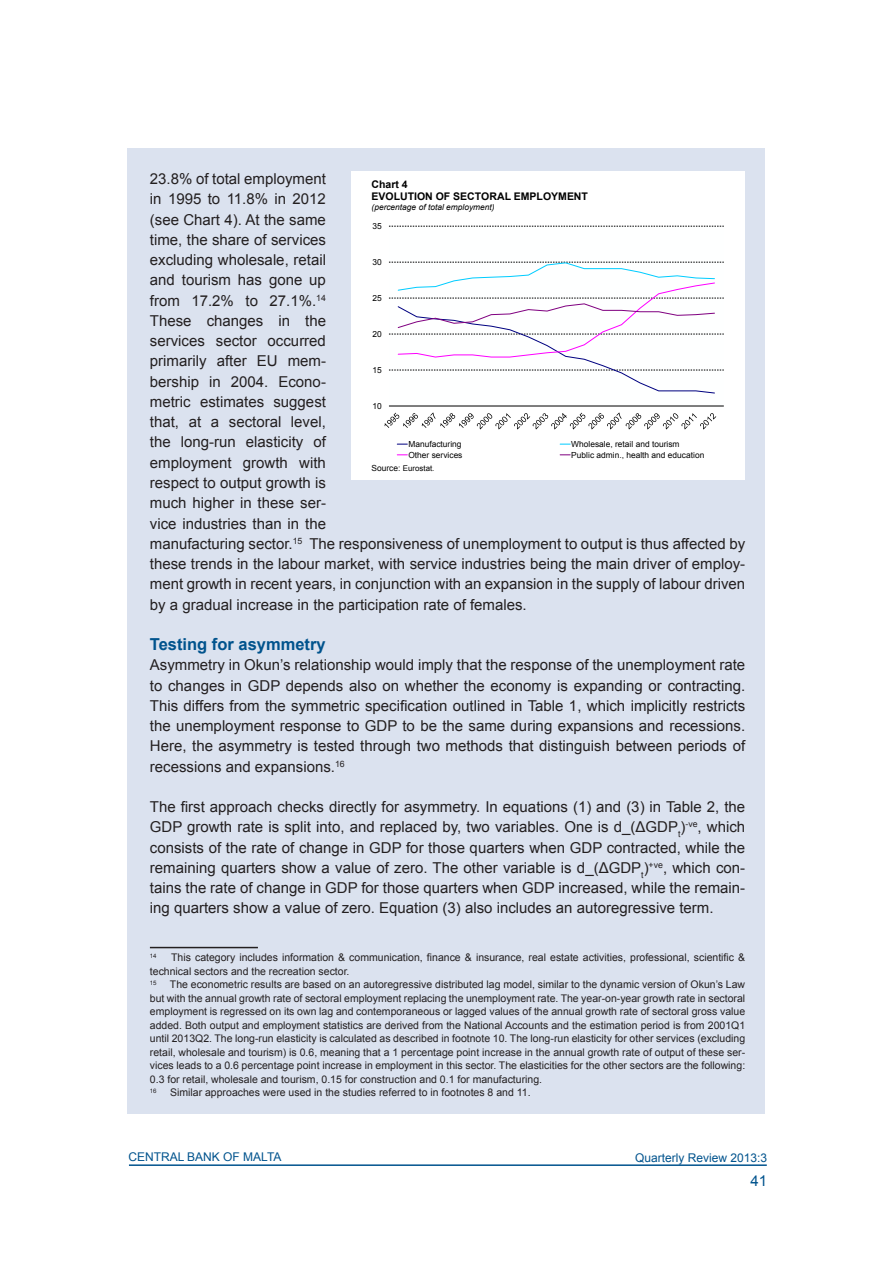
<style>
.page{position:relative;width:893px;height:1263px;background:#fff}
.page>*{position:absolute;margin:0;border:0;box-sizing:border-box;transform-origin:0 0}
.QR_Subhead_Level_1{font:700 16.5px "Arial";color:#00538d}
.QR_Normal_Text{font:15px/20.2px "Arial";color:#231f20;text-align:justify}
.t1{font:15px "Arial";color:#00538d}
.t2{font:12px "Arial";color:#00538d}
.QR_Footnote{font:10.5px/13.5px "Arial";color:#231f20}
.t3{font:700 10.5px/12.1px "Arial";color:#000}
.t4{font:8.4px "Arial";color:#000}
.t5{font:italic 8.4px "Arial";color:#000}
.t6{font:7.95px "Arial";color:#000}
.QR_Footnote-2{font:6.15px "Arial";color:#231f20}
.s1{font-size:8.4px}
</style>
<div class="page">
<hr style="left:129px;top:1164px;width:638px;height:2px;background:#00538d">
<div style="left:128px;top:149px;width:637px;height:965px;background:#dbe2ef"></div>
<hr style="left:150px;top:947px;width:108px;height:1px;background:#231f20">
<div style="left:351px;top:171px;width:394px;height:309px;background:#fff"></div>
<svg style="left:389px;top:226px;width:335px;height:1px"></svg>
<hr style="left:389px;top:405px;width:335px;height:1px;background:#000">
<svg style="left:389px;top:262px;width:335px;height:132px"></svg>
<svg style="left:384px;top:412px;width:332px;height:17px"></svg>
<p class="QR_Normal_Text" style="left:150px;top:169px;width:597px;text-align:left">23.8% of total employment<br>in 1995 to 11.8% in 2012<br>(see Chart 4). At the same<br>time, the share of services<br>excluding wholesale, retail<br>and tourism has gone up<br>from 17.2% to 27.1%.<sup>14<br></sup>These changes in the<br>services sector occurred<br>primarily after EU mem-<br>bership in 2004. Econo-<br>metric estimates suggest<br>that, at a sectoral level,<br>the long-run elasticity of<br>employment growth with<br>respect to output growth is<br>much higher in these ser-<br>vice industries than in the<br>manufacturing sector.<sup>15</sup> The responsiveness of unemployment to output is thus affected by these trends in the labour market, with service industries being the main driver of employ&shy;ment growth in recent years, in conjunction with an expansion in the supply of labour driven by a gradual increase in the participation rate of females.</p>
<p class="QR_Subhead_Level_1" style="left:150px;top:633px;width:177px">Testing for asymmetry</p>
<p class="QR_Normal_Text" style="left:150px;top:655px;width:597px">Asymmetry in Okun’s relationship would imply that the response of the unemployment rate to changes in GDP depends also on whether the economy is expanding or contracting.<br>This differs from the symmetric specification outlined in Table 1, which implicitly restricts the unemployment response to GDP to be the same during expansions and recessions.<br>Here, the asymmetry is tested through two methods that distinguish between periods of recessions and expansions.<sup>16</sup></p>
<p class="QR_Normal_Text" style="left:150px;top:797px;width:597px">The first approach checks directly for asymmetry. In equations (1) and (3) in Table 2, the GDP growth rate is split into, and replaced by, two variables. One is d_(ΔGDP<sub>t</sub>)<sup>-ve</sup>, which consists of the rate of change in GDP for those quarters when GDP contracted, while the remaining quarters show a value of zero. The other variable is d_(ΔGDP<sub>t</sub>)<sup>+ve</sup>, which con&shy;tains the rate of change in GDP for those quarters when GDP increased, while the remain&shy;ing quarters show a value of zero. Equation (3) also includes an autoregressive term.</p>
<p class="QR_Footnote-2" style="left:150px;top:951px;width:8px">14</p>
<p class="t3" style="left:372px;top:179px;width:218px">Chart 4<br>EVOLUTION OF SECTORAL EMPLOYMENT</p>
<p class="t5" style="left:372px;top:202px;width:125px">(percentage of total employment)</p>
<p class="t4" style="left:372px;top:220px;width:11px">35</p>
<p class="t4" style="left:372px;top:256px;width:11px">30</p>
<p class="t4" style="left:372px;top:292px;width:11px">25</p>
<p class="t4" style="left:372px;top:328px;width:11px">20</p>
<p class="t4" style="left:372px;top:364px;width:11px">15</p>
<p class="t4" style="left:372px;top:400px;width:11px">10</p>
<p class="t4" style="left:408px;top:438px;width:55px">Manufacturing</p>
<p class="t4" style="left:571px;top:438px;width:110px">Wholesale, retail and tourism</p>
<p class="t4" style="left:408px;top:449px;width:56px">Other services</p>
<p class="t4" style="left:571px;top:449px;width:135px">Public admin., health and education</p>
<p class="t6" style="left:372px;top:463px;width:64px"><span class="s1">Source:</span> Eurostat.</p>
<p class="QR_Footnote" style="left:150px;top:951px;width:597px;text-indent:21px">This category includes information &amp; communication, finance &amp; insurance, real estate activities, professional, scientific &amp; technical sectors and the recreation sector.</p>
<p class="QR_Footnote-2" style="left:150px;top:978px;width:8px">15</p>
<p class="QR_Footnote" style="left:150px;top:978px;width:597px;text-align:justify;text-indent:20px">The econometric results are based on an autoregressive distributed lag model, similar to the dynamic version of Okun’s Law but with the annual growth rate of sectoral employment replacing the unemployment rate. The year-on-year growth rate in sectoral employment is regressed on its own lag and contemporaneous or lagged values of the annual growth rate of sectoral gross value added. Both output and employment statistics are derived from the National Accounts and the estimation period is from 2001Q1 until 2013Q2. The long-run elasticity is calculated as described in footnote 10. The long-run elasticity for other services (excluding retail, wholesale and tourism) is 0.6, meaning that a 1 percentage point increase in the annual growth rate of output of these ser&shy;vices leads to a 0.6 percentage point increase in employment in this sector. The elasticities for the other sectors are the following:<br>0.3 for retail, wholesale and tourism, 0.15 for construction and 0.1 for manufacturing.</p>
<p class="QR_Footnote-2" style="left:150px;top:1086px;width:8px">16</p>
<p class="QR_Footnote" style="left:170px;top:1086px;width:362px">Similar approaches were used in the studies referred to in footnotes 8 and 11.</p>
<p class="t2" style="left:128px;top:1149px;width:155px">CENTRAL BANK OF MALTA</p>
<p class="t2" style="left:635px;top:1150px;width:134px">Quarterly Review 2013:3</p>
<p class="t1" style="left:750px;top:1170px;width:18px">41</p>
</div>
